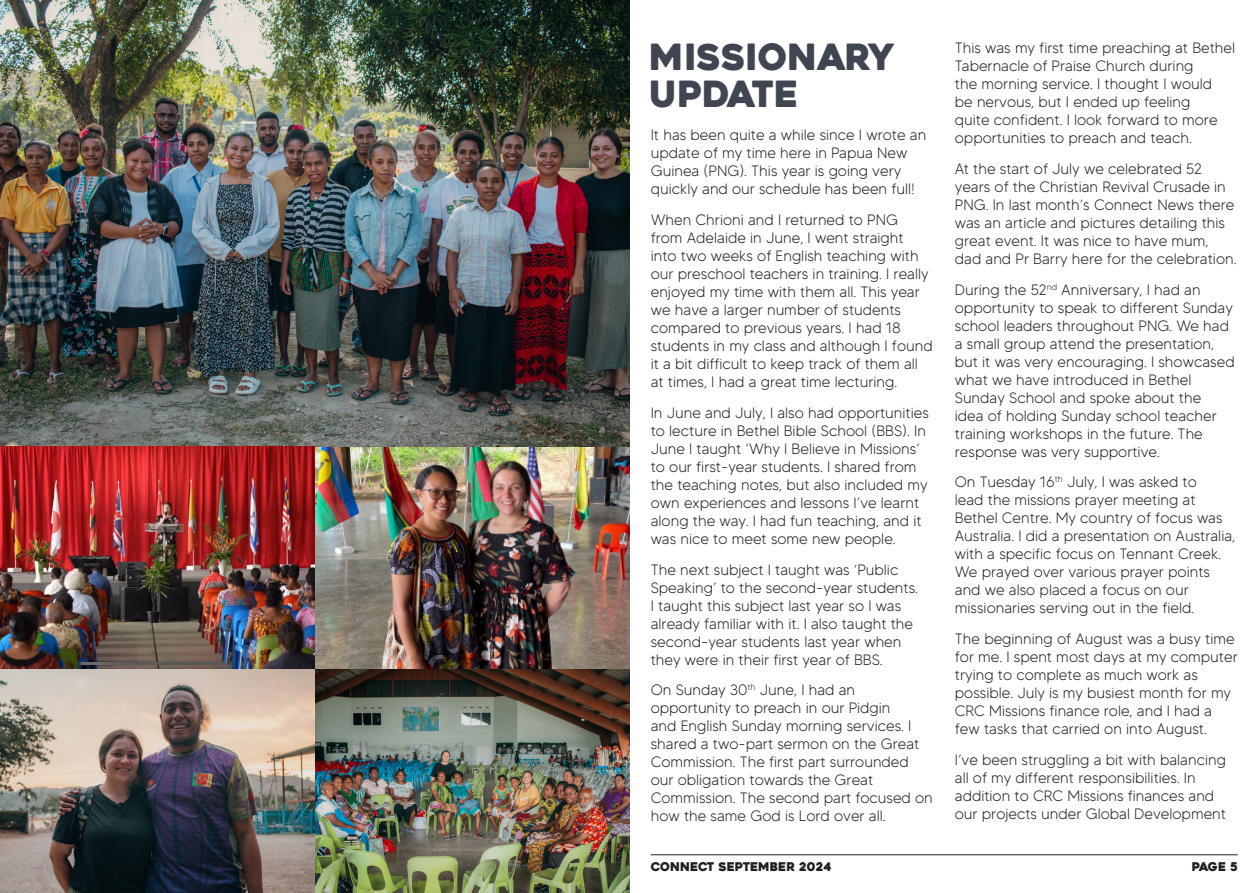
<style>
.page{position:relative;width:1259px;height:893px;background:#fff}
.page>*{position:absolute;margin:0;border:0;box-sizing:border-box;transform-origin:0 0}
.Calendar_Day_Names{font:36px/37.5px "Heavitas";color:#404651}
.Calendar_Day_Names-2{font:300 15px/18px "MADETOMMY";color:#231f20}
.t1{font:12px "Heavitas";color:#231f20}
</style>
<div class="page">
<hr style="left:651px;top:854px;width:586px;height:1px;background:#231f20">
<img style="left:0;top:0;width:629px;height:893px">
<p class="Calendar_Day_Names" style="left:649px;top:38px;width:246px">MISSIONARY<br>Update</p>
<p class="Calendar_Day_Names-2" style="left:955px;top:39px;width:282px">This was my first time preaching at Bethel Tabernacle of Praise Church during<br>the morning service. I thought I would<br>be nervous, but I ended up feeling<br>quite confident. I look forward to more opportunities to preach and teach.</p>
<p class="Calendar_Day_Names-2" style="left:955px;top:159px;width:283px">At the start of July we celebrated 52 years of the Christian Revival Crusade in PNG. In last month’s Connect News there was an article and pictures detailing this great event. It was nice to have mum, dad and Pr Barry here for the celebration.</p>
<p class="Calendar_Day_Names-2" style="left:955px;top:280px;width:281px">During the 52<sup>nd</sup> Anniversary, I had an opportunity to speak to different Sunday school leaders throughout PNG. We had a small group attend the presentation, but it was very encouraging. I showcased what we have introduced in Bethel Sunday School and spoke about the<br>idea of holding Sunday school teacher training workshops in the future. The response was very supportive.</p>
<p class="Calendar_Day_Names-2" style="left:955px;top:473px;width:282px">On Tuesday 16<sup>th</sup> July, I was asked to<br>lead the missions prayer meeting at Bethel Centre. My country of focus was Australia. I did a presentation on Australia, with a specific focus on Tennant Creek.<br>We prayed over various prayer points and we also placed a focus on our missionaries serving out in the field.</p>
<p class="Calendar_Day_Names-2" style="left:955px;top:630px;width:284px">The beginning of August was a busy time for me. I spent most days at my computer trying to complete as much work as possible. July is my busiest month for my CRC Missions finance role, and I had a few tasks that carried on into August.</p>
<p class="Calendar_Day_Names-2" style="left:955px;top:750px;width:273px">I’ve been struggling a bit with balancing all of my different responsibilities. In addition to CRC Missions finances and our projects under Global Development</p>
<p class="Calendar_Day_Names-2" style="left:651px;top:126px;width:277px">It has been quite a while since I wrote an update of my time here in Papua New Guinea (PNG). This year is going very quickly and our schedule has been full!</p>
<p class="Calendar_Day_Names-2" style="left:651px;top:211px;width:283px">When Chrioni and I returned to PNG from Adelaide in June, I went straight into two weeks of English teaching with our preschool teachers in training. I really enjoyed my time with them all. This year we have a larger number of students compared to previous years. I had 18 students in my class and although I found it a bit difficult to keep track of them all at times, I had a great time lecturing.</p>
<p class="Calendar_Day_Names-2" style="left:651px;top:403px;width:280px">In June and July, I also had opportunities to lecture in Bethel Bible School (BBS). In June I taught ‘Why I Believe in Missions’ to our first-year students. I shared from the teaching notes, but also included my own experiences and lessons I’ve learnt along the way. I had fun teaching, and it was nice to meet some new people.</p>
<p class="Calendar_Day_Names-2" style="left:651px;top:560px;width:269px">The next subject I taught was ‘Public Speaking’ to the second-year students.<br>I taught this subject last year so I was already familiar with it. I also taught the second-year students last year when they were in their first year of BBS.</p>
<p class="Calendar_Day_Names-2" style="left:651px;top:681px;width:284px">On Sunday 30<sup>th</sup> June, I had an opportunity to preach in our Pidgin<br>and English Sunday morning services. I shared a two-part sermon on the Great Commission. The first part surrounded our obligation towards the Great Commission. The second part focused on how the same God is Lord over all.</p>
<p class="t1" style="left:651px;top:859px;width:182px">CONNECT SEPTEMBER 2024</p>
<p class="t1" style="left:1191px;top:859px;width:48px">PAGE 5</p>
</div>
